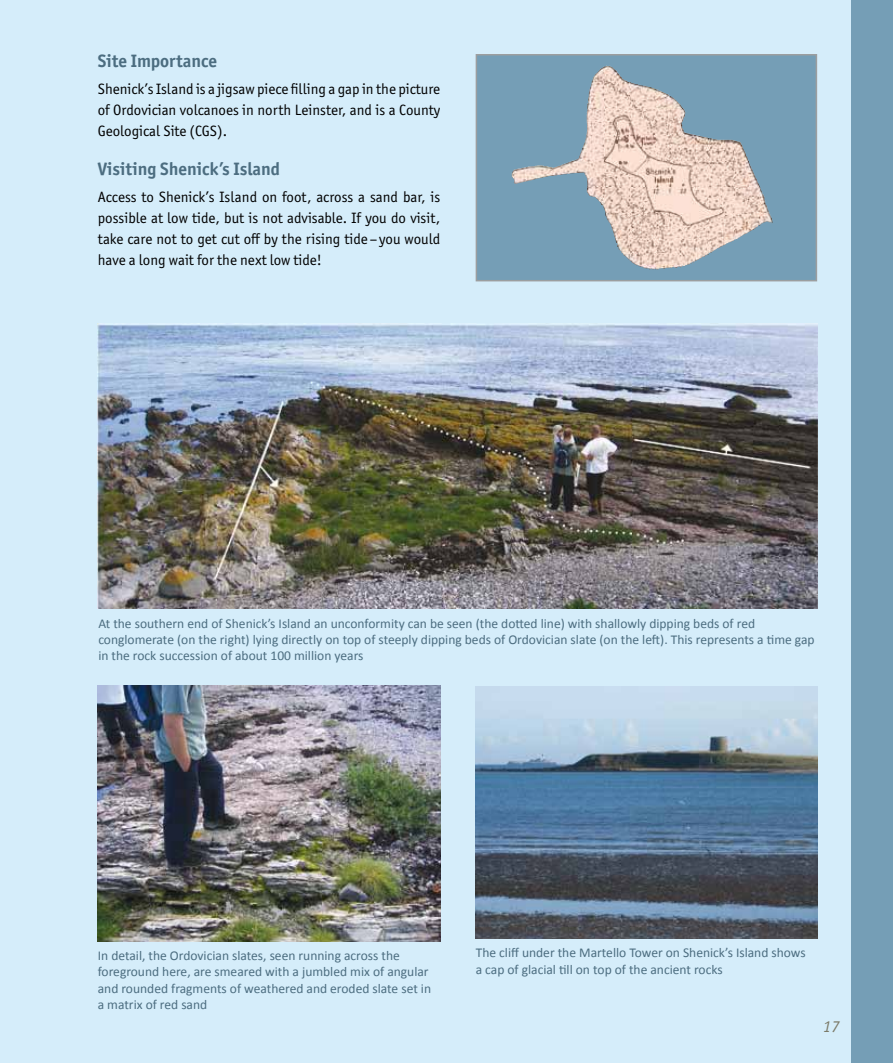
<style>
.page{position:relative;width:893px;height:1063px;background:#d5edfa}
.page>*{position:absolute;margin:0;border:0;box-sizing:border-box;transform-origin:0 0}
.t1{font:700 18px "Officina Sans ITC Std";color:#4c6d80}
.t2{font:italic 16.5px "Officina Sans ITC Std";color:#7b7a68}
.t3{font:15px/21px "Officina Sans ITC Std";color:#000;text-align:justify}
.t4{font:13.5px/16.2px "Calibri";color:#4c6d80}
</style>
<div class="page">
<div style="left:852px;top:0;width:41px;height:1063px;background:#759eb6"></div>
<svg style="left:479px;top:57px;width:335px;height:221px;background:#9cadb8"></svg>
<img style="left:512px;top:66px;width:94px;height:142px">
<div style="left:476px;top:54px;width:341px;height:227px;border:2px solid #9c9e9f"></div>
<img style="left:476px;top:686px;width:341px;height:252px">
<img style="left:98px;top:686px;width:342px;height:255px">
<img style="left:98px;top:323px;width:719px;height:286px">
<h1 class="t1" style="left:98px;top:50px;width:121px">Site Importance</h1>
<p class="t3" style="left:98px;top:79px;width:344px">Shenick’s Island is a jigsaw piece filling a gap in the picture of Ordovician volcanoes in north Leinster, and is a County Geological Site (CGS).</p>
<h1 class="t1" style="left:98px;top:158px;width:184px">Visiting Shenick’s Island</h1>
<p class="t3" style="left:98px;top:187px;width:344px">Access to Shenick’s Island on foot, across a sand bar, is possible at low tide, but is not advisable. If you do visit, take care not to get cut off by the rising tide – you would have a long wait for the next low tide!</p>
<p class="t4" style="left:98px;top:614px;width:718px">At the southern end of Shenick’s Island an unconformity can be seen (the dotted line) with shallowly dipping beds of red conglomerate (on the right) lying directly on top of steeply dipping beds of Ordovician slate (on the left). This represents a time gap in the rock succession of about 100 million years</p>
<p class="t4" style="left:98px;top:947px;width:335px">In detail, the Ordovician slates, seen running across the foreground here, are smeared with a jumbled mix of angular and rounded fragments of weathered and eroded slate set in a matrix of red sand</p>
<p class="t4" style="left:476px;top:944px;width:331px">The cliff under the Martello Tower on Shenick’s Island shows a cap of glacial till on top of the ancient rocks</p>
<p class="t2" style="left:823px;top:1017px;width:18px">17</p>
</div>
